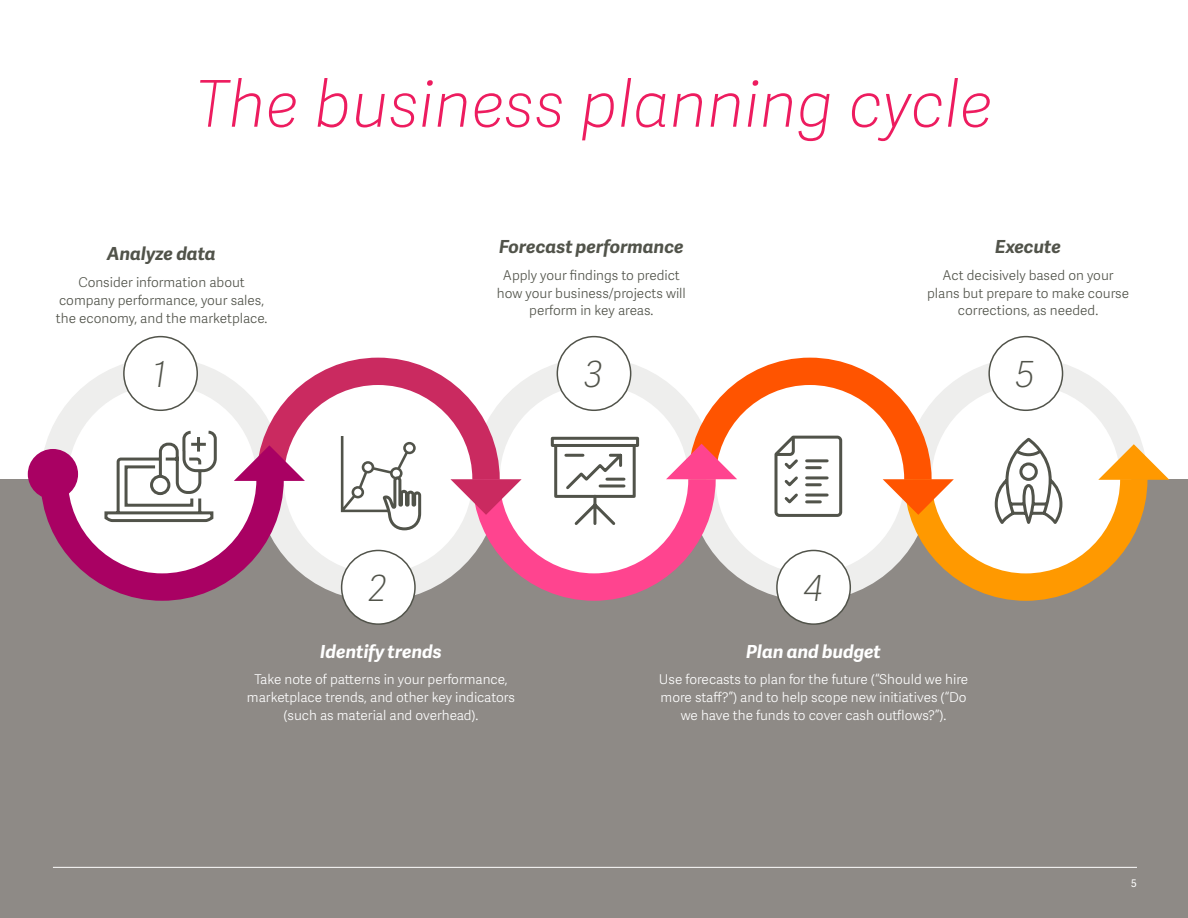
<style>
.page{position:relative;width:1188px;height:918px;background:#fff}
.page>*{position:absolute;margin:0;border:0;box-sizing:border-box;transform-origin:0 0}
.t1{font:italic 64.5px "Adelle Sans SAGE Th";color:#ed1c5f}
.t2{font:italic 36px "Adelle Sans SAGE Th";color:#51534a}
.t3{font:italic 700 18px "Adelle Sans SAGE";color:#51534a}
.t4{font:italic 700 18px "Adelle Sans SAGE";color:#fff}
.t5{font:13.5px/18px "Adelle Sans SAGE Lt";color:#fff;text-align:center}
.t6{font:13.5px/18px "Adelle Sans SAGE Lt";color:#51534a;text-align:center}
.t7{font:10.5px "Adelle Sans SAGE";color:#fff}
</style>
<div class="page">
<div style="left:0;top:479px;width:1188px;height:439px;background:#8e8a86"></div>
<hr style="left:53px;top:867px;width:1084px;height:1px;background:#fff">
<div style="left:28px;top:449px;width:50px;height:50px;background:#a90163;border-radius:50%"></div>
<svg style="left:41px;top:357px;width:1128px;height:244px"></svg>
<div style="left:124px;top:337px;width:73px;height:73px;background:#fff;border-radius:50%"></div>
<div style="left:123px;top:336px;width:75px;height:75px;border:2px solid #51534a;border-radius:50%"></div>
<div style="left:557px;top:337px;width:74px;height:73px;background:#fff;border-radius:50%"></div>
<div style="left:557px;top:336px;width:74px;height:75px;border:2px solid #51534a;border-radius:50%"></div>
<div style="left:989px;top:337px;width:74px;height:73px;background:#fff;border-radius:50%"></div>
<div style="left:988px;top:336px;width:75px;height:75px;border:2px solid #51534a;border-radius:50%"></div>
<div style="left:342px;top:550px;width:73px;height:74px;background:#fff;border-radius:50%"></div>
<div style="left:341px;top:550px;width:75px;height:75px;border:2px solid #51534a;border-radius:50%"></div>
<div style="left:777px;top:550px;width:73px;height:74px;background:#fff;border-radius:50%"></div>
<div style="left:776px;top:550px;width:75px;height:75px;border:2px solid #51534a;border-radius:50%"></div>
<h1 class="t1" style="left:196px;top:57px;width:798px">The business planning cycle</h1>
<h3 class="t3" style="left:107px;top:241px;width:110px">Analyze data</h3>
<p class="t6" style="left:56px;top:273px;width:213px">Consider information about company performance, your sales, the economy, and the marketplace.</p>
<h3 class="t3" style="left:499px;top:234px;width:186px">Forecast performance</h3>
<p class="t6" style="left:497px;top:265px;width:190px">Apply your findings to predict how your business/projects will perform in key areas.</p>
<h3 class="t3" style="left:995px;top:234px;width:67px">Execute</h3>
<p class="t6" style="left:927px;top:265px;width:204px">Act decisively based on your plans but prepare to make course corrections, as needed.</p>
<h2 class="t2" style="left:153px;top:348px;width:16px">1</h2>
<h2 class="t2" style="left:584px;top:348px;width:21px">3</h2>
<h2 class="t2" style="left:1015px;top:348px;width:21px">5</h2>
<h2 class="t2" style="left:368px;top:562px;width:20px">2</h2>
<h2 class="t2" style="left:803px;top:562px;width:21px">4</h2>
<h3 class="t4" style="left:320px;top:639px;width:123px">Identify trends</h3>
<p class="t5" style="left:247px;top:670px;width:270px">Take note of patterns in your performance, marketplace trends, and other key indicators (such as material and overhead).</p>
<h3 class="t4" style="left:746px;top:639px;width:136px">Plan and budget</h3>
<p class="t5" style="left:659px;top:670px;width:311px">Use forecasts to plan for the future (“Should we hire more staff?”) and to help scope new initiatives (“Do we have the funds to cover cash outflows?”).</p>
<p class="t7" style="left:1131px;top:875px;width:7px">5</p>
</div>
